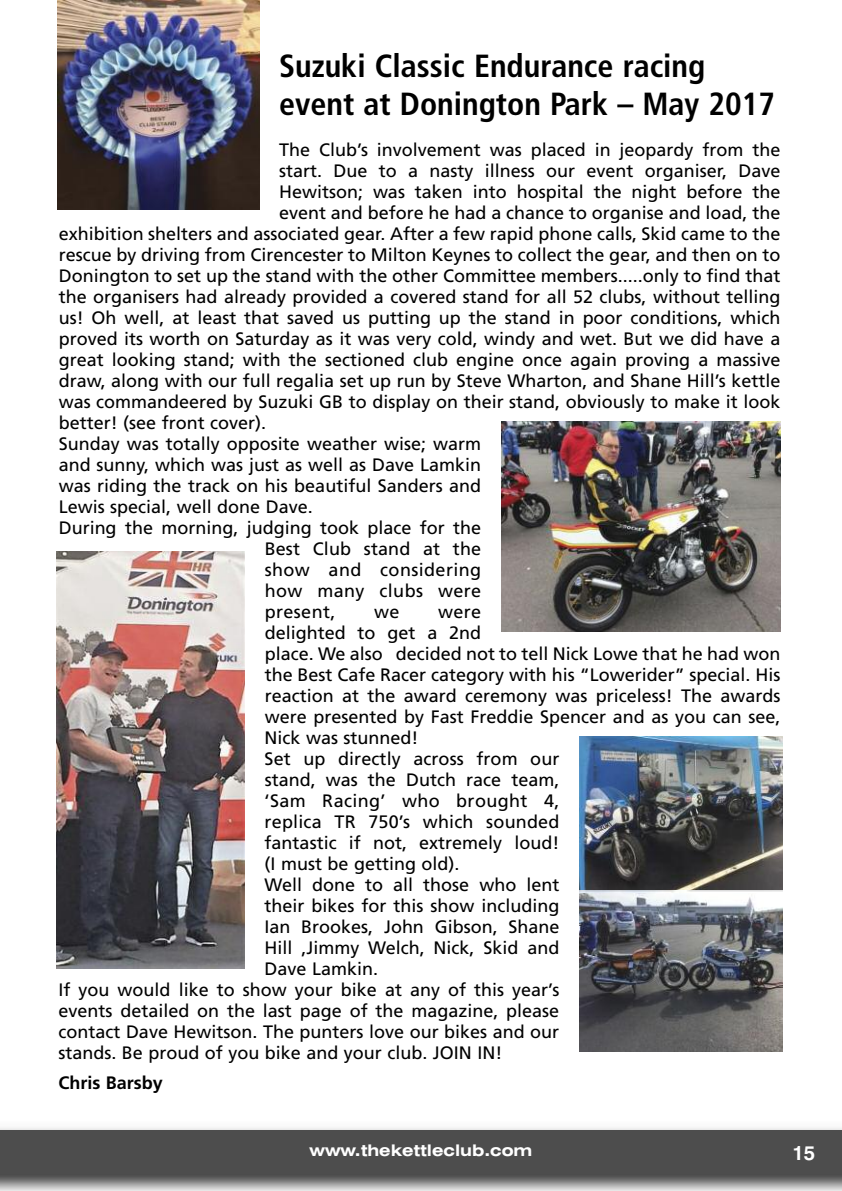
<style>
.page{position:relative;width:842px;height:1191px;background:#fff}
.page>*{position:absolute;margin:0;border:0;box-sizing:border-box;transform-origin:0 0}
.t1{font:700 condensed 32px/38.4px "Frutiger";color:#000}
.t2{font:700 20px "Swiss 721 BT";color:#fff}
.t3{font:18px "Frutiger";color:#000}
.t4{font:18px "Frutiger";letter-spacing:.02em;color:#000}
.t5{font:700 18px "Frutiger";color:#000}
.t6{font:700 expanded 16px "Swiss 721 BT";color:#fff}
</style>
<div class="page">
<img style="left:0;top:1128px;width:842px;height:63px">
<div style="left:0;top:1130px;width:842px;height:44px;background:#4d4d4d"></div>
<img style="left:57px;top:0;width:202px;height:210px">
<img style="left:501px;top:421px;width:280px;height:210px">
<img style="left:57px;top:551px;width:188px;height:417px">
<img style="left:579px;top:736px;width:203px;height:315px">
<img style="left:579px;top:890px;width:203px;height:2px">
<h1 class="t1" style="left:279px;top:49px;width:497px">Suzuki Classic Endurance racing event at Donington Park – May 2017</h1>
<p class="t3" style="left:279px;top:143px;width:503px">The Club’s involvement was placed in jeopardy from the</p>
<p class="t3" style="left:279px;top:164px;width:503px">start. Due to a nasty illness our event organiser, Dave</p>
<p class="t3" style="left:279px;top:185px;width:503px">Hewitson; was taken into hospital the night before the</p>
<p class="t3" style="left:279px;top:206px;width:503px">event and before he had a chance to organise and load, the</p>
<p class="t3" style="left:59px;top:227px;width:723px">exhibition shelters and associated gear. After a few rapid phone calls, Skid came to the</p>
<p class="t3" style="left:59px;top:248px;width:723px">rescue by driving from Cirencester to Milton Keynes to collect the gear, and then on to</p>
<p class="t3" style="left:59px;top:269px;width:723px">Donington to set up the stand with the other Committee members.....only to find that</p>
<p class="t3" style="left:59px;top:290px;width:723px">the organisers had already provided a covered stand for all 52 clubs, without telling</p>
<p class="t3" style="left:59px;top:311px;width:723px">us! Oh well, at least that saved us putting up the stand in poor conditions, which</p>
<p class="t3" style="left:59px;top:332px;width:723px">proved its worth on Saturday as it was very cold, windy and wet. But we did have a</p>
<p class="t3" style="left:59px;top:353px;width:723px">great looking stand; with the sectioned club engine once again proving a massive</p>
<p class="t3" style="left:59px;top:374px;width:723px">draw, along with our full regalia set up run by Steve Wharton, and Shane Hill’s kettle</p>
<p class="t3" style="left:59px;top:395px;width:723px">was commandeered by Suzuki GB to display on their stand, obviously to make it look</p>
<p class="t3" style="left:59px;top:416px;width:209px">better! (see front cover).</p>
<p class="t3" style="left:59px;top:437px;width:424px">Sunday was totally opposite weather wise; warm</p>
<p class="t3" style="left:59px;top:458px;width:424px">and sunny, which was just as well as Dave Lamkin</p>
<p class="t3" style="left:59px;top:479px;width:424px">was riding the track on his beautiful Sanders and</p>
<p class="t3" style="left:59px;top:500px;width:256px">Lewis special, well done Dave.</p>
<p class="t3" style="left:59px;top:521px;width:424px">During the morning, judging took place for the</p>
<p class="t3" style="left:265px;top:542px;width:218px">Best Club stand at the</p>
<p class="t4" style="left:265px;top:563px;width:218px">show and considering</p>
<p class="t4" style="left:265px;top:584px;width:218px">how many clubs were</p>
<p class="t4" style="left:265px;top:605px;width:72px">present,</p>
<p class="t3" style="left:374px;top:605px;width:27px">we</p>
<p class="t3" style="left:438px;top:605px;width:45px">were</p>
<p class="t3" style="left:265px;top:626px;width:218px">delighted to get a 2nd</p>
<p class="t3" style="left:265px;top:647px;width:517px">place. We also decided not to tell Nick Lowe that he had won</p>
<p class="t3" style="left:265px;top:668px;width:517px">the Best Cafe Racer category with his “Lowerider” special. His</p>
<p class="t3" style="left:265px;top:689px;width:517px">reaction at the award ceremony was priceless! The awards</p>
<p class="t3" style="left:265px;top:710px;width:517px">were presented by Fast Freddie Spencer and as you can see,</p>
<p class="t3" style="left:265px;top:731px;width:155px">Nick was stunned!</p>
<p class="t3" style="left:265px;top:752px;width:296px">Set up directly across from our</p>
<p class="t3" style="left:265px;top:773px;width:296px">stand, was the Dutch race team,</p>
<p class="t4" style="left:265px;top:794px;width:296px">‘Sam Racing’ who brought 4,</p>
<p class="t3" style="left:265px;top:815px;width:296px">replica TR 750’s which sounded</p>
<p class="t3" style="left:265px;top:836px;width:296px">fantastic if not, extremely loud!</p>
<p class="t3" style="left:265px;top:857px;width:196px">(I must be getting old).</p>
<p class="t3" style="left:265px;top:878px;width:296px">Well done to all those who lent</p>
<p class="t3" style="left:265px;top:899px;width:296px">their bikes for this show including</p>
<p class="t3" style="left:265px;top:920px;width:296px">Ian Brookes, John Gibson, Shane</p>
<p class="t3" style="left:265px;top:941px;width:296px">Hill ,Jimmy Welch, Nick, Skid and</p>
<p class="t3" style="left:265px;top:962px;width:115px">Dave Lamkin.</p>
<p class="t3" style="left:59px;top:983px;width:502px">If you would like to show your bike at any of this year’s</p>
<p class="t3" style="left:59px;top:1004px;width:502px">events detailed on the last page of the magazine, please</p>
<p class="t3" style="left:58px;top:1025px;width:502px">contact Dave Hewitson. The punters love our bikes and our</p>
<p class="t3" style="left:58px;top:1046px;width:445px">stands. Be proud of you bike and your club. JOIN IN!</p>
<p class="t5" style="left:58px;top:1076px;width:106px">Chris Barsby</p>
<p class="t6" style="left:309px;top:1145px;width:224px">www.thekettleclub.com</p>
<p class="t2" style="left:793px;top:1145px;width:24px">15</p>
</div>
